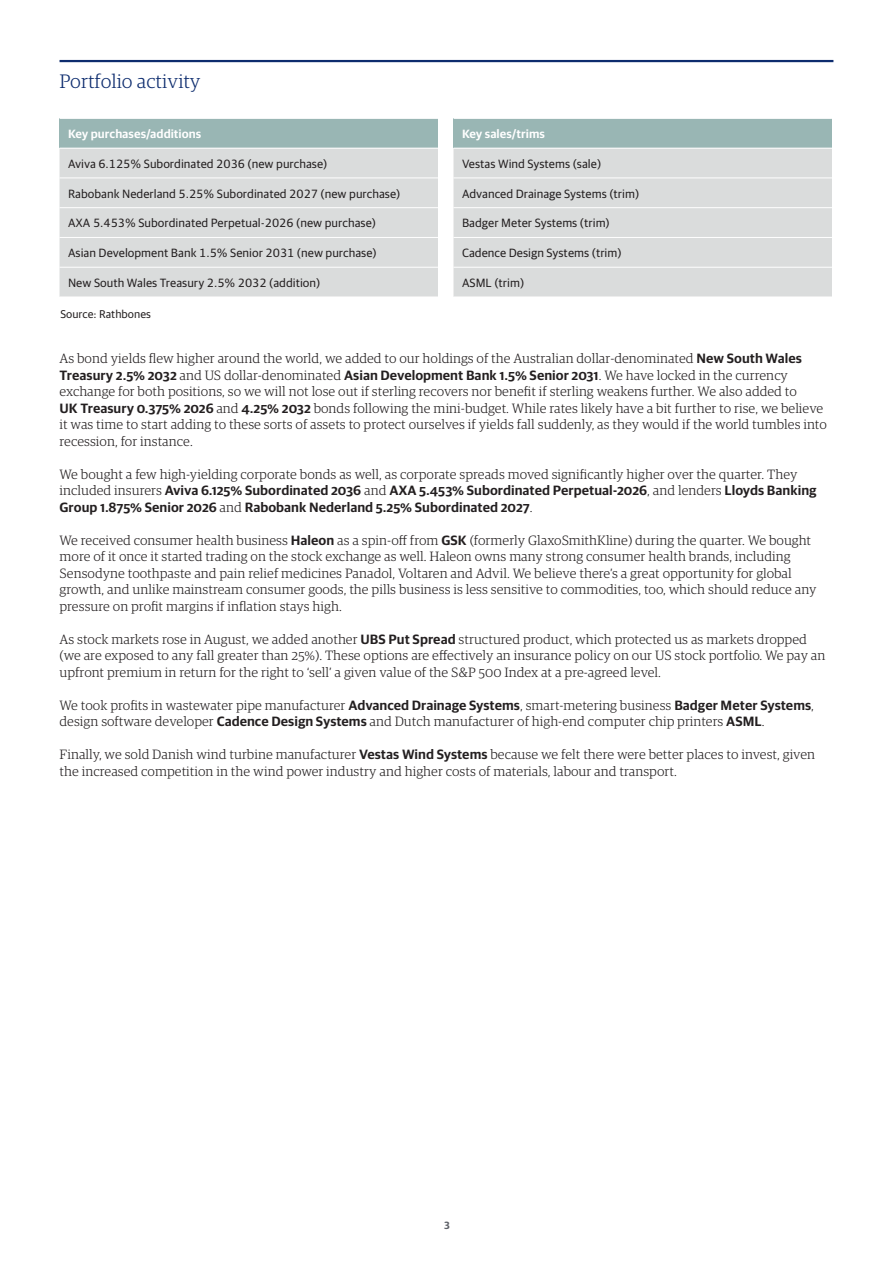
<style>
.page{position:relative;width:893px;height:1263px;background:#fff}
.page>*{position:absolute;margin:0;border:0;box-sizing:border-box;transform-origin:0 0}
.Part_headings{font:300 19.5px "Guardian RTB Egyp";color:#0d2c6e}
.Fund_commentary{font:300 13.5px/16.5px "Guardian RTB Egyp";color:#231f20}
.Table_sans_8_9{font:12px "Guardian RTB Sans";color:#231f20}
.Table_sans_8_9-2{font:600 12px "Guardian RTB Sans";color:#fff}
.Disclaimer_text{font:11.25px "Guardian RTB Sans";color:#231f20}
.t1{font:600 10.5px "Guardian RTB Sans";color:#5d6067}
.s1{font-family:"Guardian RTB Sans";font-weight:600}
</style>
<div class="page">
<hr style="left:60px;top:60px;width:773px;height:2px;background:#0d2c6e">
<div style="left:60px;top:118px;width:378px;height:30px;background:#99b6b4"></div>
<div style="left:60px;top:149px;width:378px;height:148px;background:#dadcdc"></div>
<hr style="left:60px;top:178px;width:378px;height:1px;background:#fff">
<hr style="left:60px;top:207px;width:378px;height:1px;background:#fff">
<hr style="left:60px;top:237px;width:378px;height:1px;background:#fff">
<hr style="left:60px;top:267px;width:378px;height:1px;background:#fff">
<hr style="left:60px;top:118px;width:378px;height:1px;background:#fff">
<div style="left:453px;top:118px;width:379px;height:30px;background:#99b6b4"></div>
<div style="left:453px;top:149px;width:379px;height:148px;background:#dadcdc"></div>
<hr style="left:453px;top:178px;width:379px;height:1px;background:#fff">
<hr style="left:453px;top:207px;width:379px;height:1px;background:#fff">
<hr style="left:453px;top:237px;width:379px;height:1px;background:#fff">
<hr style="left:453px;top:267px;width:379px;height:1px;background:#fff">
<hr style="left:453px;top:118px;width:379px;height:1px;background:#fff">
<p class="Part_headings" style="left:60px;top:68px;width:143px">Portfolio activity</p>
<p class="Table_sans_8_9-2" style="left:68px;top:125px;width:135px">Key purchases/additions</p>
<p class="Table_sans_8_9" style="left:68px;top:155px;width:261px">Aviva 6.125% Subordinated 2036 (new purchase)</p>
<p class="Table_sans_8_9" style="left:68px;top:185px;width:334px">Rabobank Nederland 5.25% Subordinated 2027 (new purchase)</p>
<p class="Table_sans_8_9" style="left:68px;top:215px;width:310px">AXA 5.453% Subordinated Perpetual-2026 (new purchase)</p>
<p class="Table_sans_8_9" style="left:68px;top:244px;width:310px">Asian Development Bank 1.5% Senior 2031 (new purchase)</p>
<p class="Table_sans_8_9" style="left:68px;top:274px;width:254px">New South Wales Treasury 2.5% 2032 (addition)</p>
<p class="Disclaimer_text" style="left:60px;top:306px;width:92px">Source: Rathbones</p>
<p class="Table_sans_8_9-2" style="left:462px;top:125px;width:85px">Key sales/trims</p>
<p class="Table_sans_8_9" style="left:462px;top:155px;width:141px">Vestas Wind Systems (sale)</p>
<p class="Table_sans_8_9" style="left:462px;top:185px;width:179px">Advanced Drainage Systems (trim)</p>
<p class="Table_sans_8_9" style="left:462px;top:215px;width:149px">Badger Meter Systems (trim)</p>
<p class="Table_sans_8_9" style="left:462px;top:244px;width:161px">Cadence Design Systems (trim)</p>
<p class="Table_sans_8_9" style="left:462px;top:274px;width:64px">ASML (trim)</p>
<p class="Fund_commentary" style="left:60px;top:350px;width:769px">As bond yields flew higher around the world, we added to our holdings of the Australian dollar-denominated <span class="s1">New South Wales Treasury 2.5% 2032</span> and US dollar-denominated <span class="s1">Asian Development Bank 1.5% Senior 2031</span>. We have locked in the currency exchange for both positions, so we will not lose out if sterling recovers nor benefit if sterling weakens further. We also added to<br><span class="s1">UK Treasury 0.375% 2026</span> and <span class="s1">4.25% 2032</span> bonds following the mini-budget. While rates likely have a bit further to rise, we believe it was time to start adding to these sorts of assets to protect ourselves if yields fall suddenly, as they would if the world tumbles into recession, for instance.</p>
<p class="Fund_commentary" style="left:60px;top:465px;width:759px">We bought a few high-yielding corporate bonds as well, as corporate spreads moved significantly higher over the quarter. They included insurers <span class="s1">Aviva 6.125% Subordinated 2036</span> and <span class="s1">AXA 5.453% Subordinated Perpetual-2026</span>, and lenders <span class="s1">Lloyds Banking<br>Group 1.875% Senior 2026</span> and <span class="s1">Rabobank Nederland 5.25% Subordinated 2027</span>.</p>
<p class="Fund_commentary" style="left:60px;top:531px;width:758px">We received consumer health business <span class="s1">Haleon</span> as a spin-off from <span class="s1">GSK</span> (formerly GlaxoSmithKline) during the quarter. We bought more of it once it started trading on the stock exchange as well. Haleon owns many strong consumer health brands, including Sensodyne toothpaste and pain relief medicines Panadol, Voltaren and Advil. We believe there’s a great opportunity for global growth, and unlike mainstream consumer goods, the pills business is less sensitive to commodities, too, which should reduce any pressure on profit margins if inflation stays high.</p>
<p class="Fund_commentary" style="left:60px;top:630px;width:767px">As stock markets rose in August, we added another <span class="s1">UBS Put Spread</span> structured product, which protected us as markets dropped (we are exposed to any fall greater than 25%). These options are effectively an insurance policy on our US stock portfolio. We pay an upfront premium in return for the right to ‘sell’ a given value of the S&amp;P 500 Index at a pre-agreed level.</p>
<p class="Fund_commentary" style="left:60px;top:696px;width:756px">We took profits in wastewater pipe manufacturer <span class="s1">Advanced Drainage Systems</span>, smart-metering business <span class="s1">Badger Meter Systems</span>, design software developer <span class="s1">Cadence Design Systems</span> and Dutch manufacturer of high-end computer chip printers <span class="s1">ASML</span>.</p>
<p class="Fund_commentary" style="left:60px;top:746px;width:757px">Finally, we sold Danish wind turbine manufacturer <span class="s1">Vestas Wind Systems</span> because we felt there were better places to invest, given the increased competition in the wind power industry and higher costs of materials, labour and transport.</p>
<p class="t1" style="left:444px;top:1218px;width:8px">3</p>
</div>
